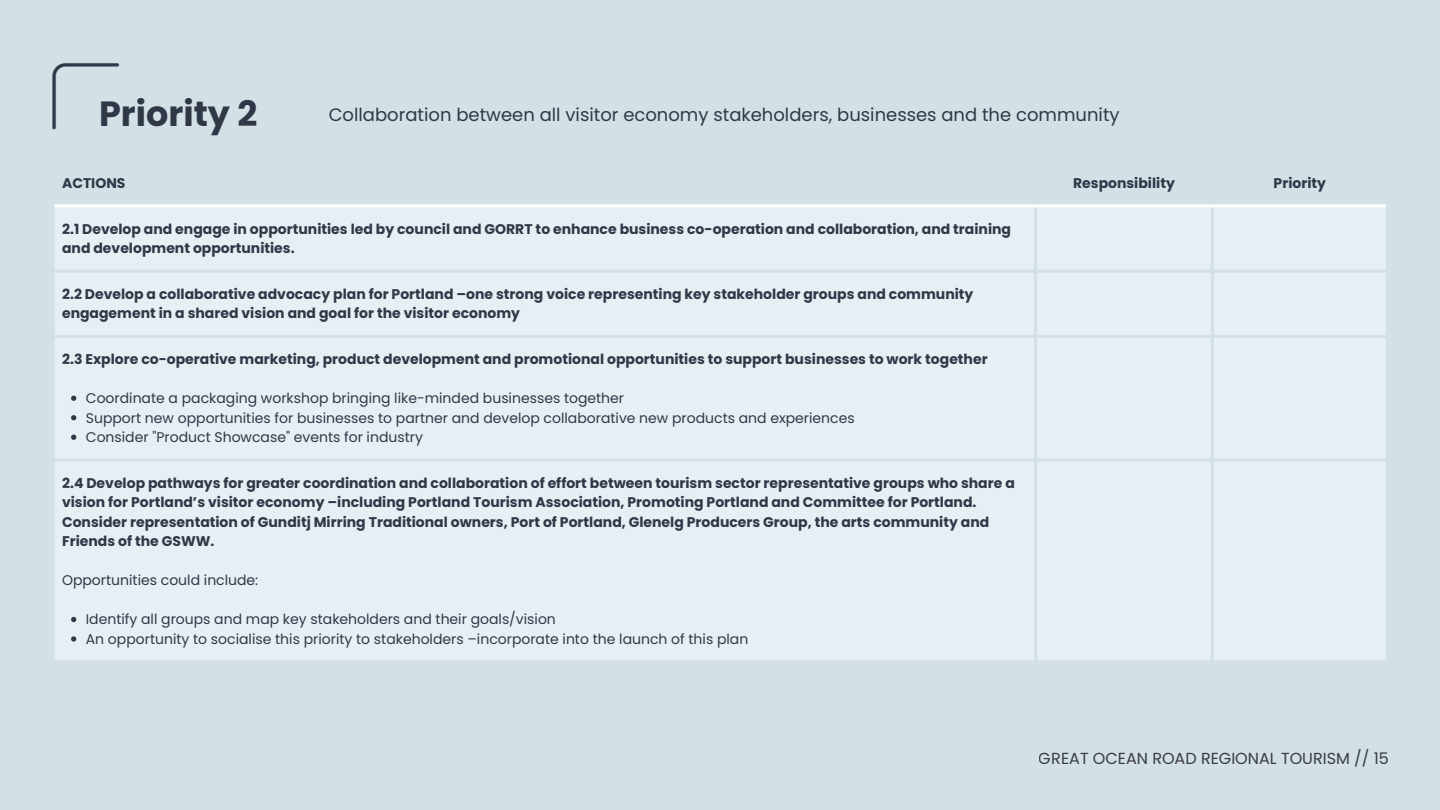
<style>
.page{position:relative;width:1440px;height:810px;background:#d3e0e6}
.page>*{position:absolute;margin:0;border:0;box-sizing:border-box;transform-origin:0 0}
.t1{font:700 35px "Poppins";color:#303848}
.t2{font:18px "Poppins";color:#303848}
.t3{font:16px "Poppins";color:#000}
.t4{font:700 14px/19.5px "Poppins";color:#303848}
.t5{font:14px "Poppins";color:#303848}
</style>
<div class="page">
<img style="left:52px;top:63px;width:67px;height:67px">
<div style="left:55px;top:207px;width:1331px;height:453px;background:#e6eff4"></div>
<svg style="left:71px;top:396px;width:5px;height:5px"></svg>
<svg style="left:71px;top:415px;width:5px;height:5px"></svg>
<svg style="left:71px;top:435px;width:5px;height:5px"></svg>
<svg style="left:71px;top:617px;width:5px;height:5px"></svg>
<svg style="left:71px;top:636px;width:5px;height:6px"></svg>
<hr style="left:1034px;top:162px;width:3px;height:498px;background:#d3e0e6">
<hr style="left:1211px;top:162px;width:3px;height:498px;background:#d3e0e6">
<hr style="left:52px;top:270px;width:1337px;height:3px;background:#d3e0e6">
<hr style="left:52px;top:335px;width:1337px;height:3px;background:#d3e0e6">
<hr style="left:52px;top:459px;width:1337px;height:3px;background:#d3e0e6">
<hr style="left:55px;top:204px;width:1331px;height:3px;background:#fff">
<p class="t1" style="left:99px;top:89px;width:160px">Priority 2</p>
<p class="t2" style="left:329px;top:102px;width:793px">Collaboration between all visitor economy stakeholders, businesses and the community</p>
<h1 class="t4" style="left:62px;top:173px;width:65px">ACTIONS</h1>
<h2 class="t4" style="left:1073px;top:173px;width:103px">Responsibility</h2>
<p class="t4" style="left:1274px;top:173px;width:54px">Priority</p>
<p class="t4" style="left:62px;top:219px;width:950px">2.1 Develop and engage in opportunities led by council and GORRT to enhance business co-operation and collaboration, and training and development opportunities.</p>
<p class="t4" style="left:62px;top:284px;width:913px">2.2 Develop a collaborative advocacy plan for Portland –one strong voice representing key stakeholder groups and community engagement in a shared vision and goal for the visitor economy</p>
<p class="t4" style="left:62px;top:349px;width:927px">2.3 Explore co-operative marketing, product development and promotional opportunities to support businesses to work together</p>
<p class="t5" style="left:86px;top:388px;width:540px">Coordinate a packaging workshop bringing like-minded businesses together</p>
<p class="t5" style="left:86px;top:408px;width:770px">Support new opportunities for businesses to partner and develop collaborative new products and experiences</p>
<p class="t5" style="left:86px;top:427px;width:339px">Consider "Product Showcase" events for industry</p>
<p class="t4" style="left:62px;top:473px;width:954px">2.4 Develop pathways for greater coordination and collaboration of effort between tourism sector representative groups who share a vision for Portland’s visitor economy –including Portland Tourism Association, Promoting Portland and Committee for Portland.<br>Consider representation of Gunditj Mirring Traditional owners, Port of Portland, Glenelg Producers Group, the arts community and Friends of the GSWW.</p>
<p class="t5" style="left:62px;top:571px;width:198px">Opportunities could include:</p>
<p class="t5" style="left:86px;top:610px;width:472px">Identify all groups and map key stakeholders and their goals/vision</p>
<p class="t5" style="left:86px;top:629px;width:664px">An opportunity to socialise this priority to stakeholders –incorporate into the launch of this plan</p>
<p class="t3" style="left:1039px;top:747px;width:352px">GREAT OCEAN ROAD REGIONAL TOURISM // 15</p>
</div>
